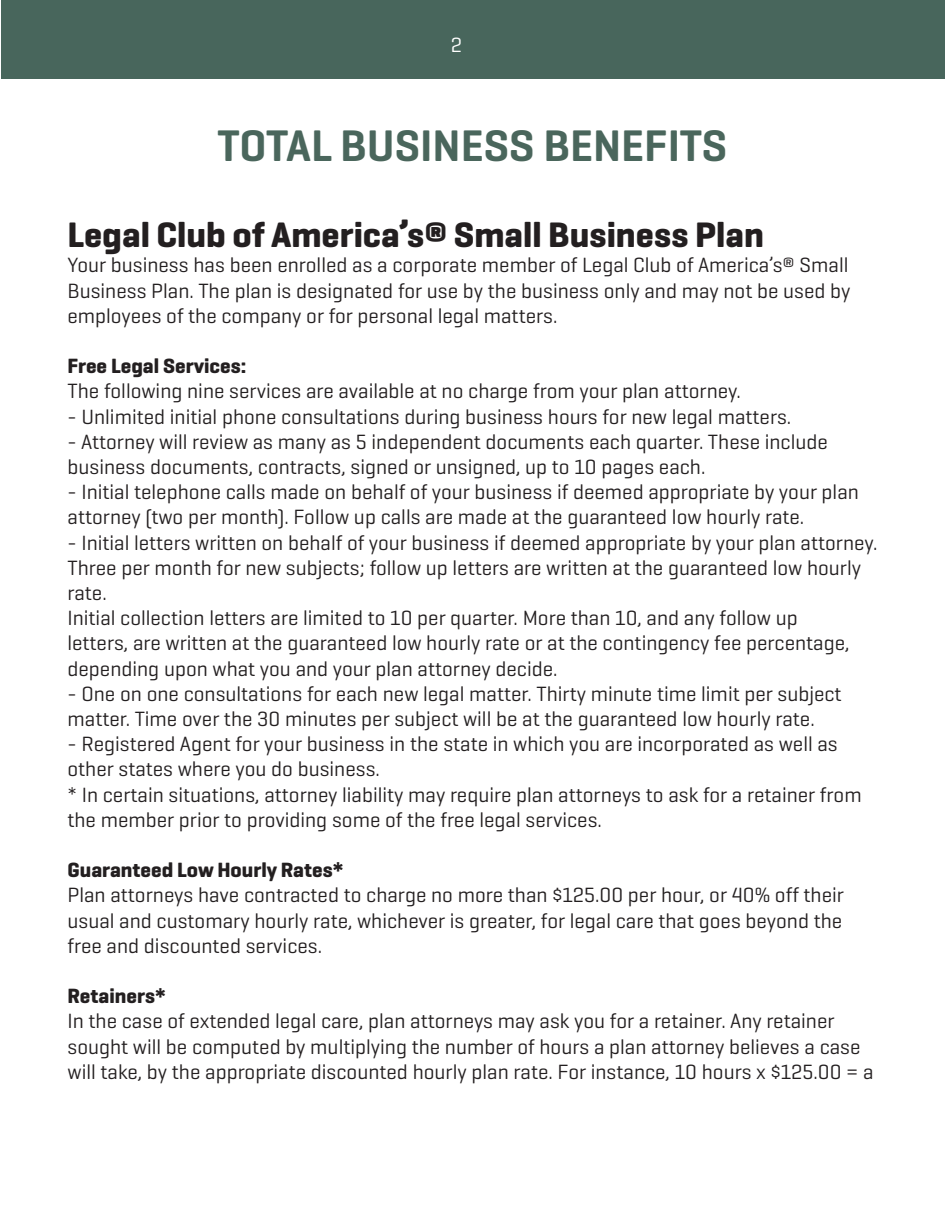
<style>
.page{position:relative;width:945px;height:1215px;background:#fff}
.page>*{position:absolute;margin:0;border:0;box-sizing:border-box;transform-origin:0 0}
.t1{font:600 45px "Geogrotesque";color:#4a665c}
.t2{font:700 36px "Geogrotesque";color:#231f20}
.t3{font:21px/25.2px "Geogrotesque";color:#231f20}
.t4{font:700 21px "Geogrotesque";color:#231f20}
.t5{font:21px "Geogrotesque";color:#fff}
</style>
<div class="page">
<div style="left:2px;top:0;width:943px;height:79px;background:#48665c"></div>
<p class="t5" style="left:451px;top:32px;width:13px">2</p>
<p class="t1" style="left:218px;top:117px;width:511px">TOTAL BUSINESS BENEFITS</p>
<p class="t2" style="left:68px;top:213px;width:698px">Legal Club of America’s® Small Business Plan</p>
<p class="t3" style="left:68px;top:252px;width:785px;text-align:justify">Your business has been enrolled as a corporate member of Legal Club of America’s® Small Business Plan. The plan is designated for use by the business only and may not be used by employees of the company or for personal legal matters.</p>
<p class="t4" style="left:68px;top:353px;width:180px">Free Legal Services:</p>
<p class="t3" style="left:68px;top:378px;width:675px">The following nine services are available at no charge from your plan attorney.</p>
<p class="t3" style="left:68px;top:403px;width:725px">- Unlimited initial phone consultations during business hours for new legal matters.</p>
<p class="t3" style="left:68px;top:428px;width:762px">- Attorney will review as many as 5 independent documents each quarter. These include business documents, contracts, signed or unsigned, up to 10 pages each.</p>
<p class="t3" style="left:68px;top:479px;width:793px">- Initial telephone calls made on behalf of your business if deemed appropriate by your plan attorney (two per month). Follow up calls are made at the guaranteed low hourly rate.</p>
<p class="t3" style="left:68px;top:529px;width:811px">- Initial letters written on behalf of your business if deemed appropriate by your plan attorney.<br>Three per month for new subjects; follow up letters are written at the guaranteed low hourly rate.</p>
<p class="t3" style="left:68px;top:605px;width:784px">Initial collection letters are limited to 10 per quarter. More than 10, and any follow up letters, are written at the guaranteed low hourly rate or at the contingency fee percentage, depending upon what you and your plan attorney decide.</p>
<p class="t3" style="left:68px;top:680px;width:776px">- One on one consultations for each new legal matter. Thirty minute time limit per subject matter. Time over the 30 minutes per subject will be at the guaranteed low hourly rate.</p>
<p class="t3" style="left:68px;top:731px;width:772px">- Registered Agent for your business in the state in which you are incorporated as well as other states where you do business.</p>
<p class="t3" style="left:68px;top:781px;width:796px">* In certain situations, attorney liability may require plan attorneys to ask for a retainer from the member prior to providing some of the free legal services.</p>
<p class="t4" style="left:68px;top:857px;width:277px">Guaranteed Low Hourly Rates*</p>
<p class="t3" style="left:68px;top:882px;width:778px;text-align:justify">Plan attorneys have contracted to charge no more than $125.00 per hour, or 40% off their usual and customary hourly rate, whichever is greater, for legal care that goes beyond the free and discounted services.</p>
<p class="t4" style="left:68px;top:983px;width:100px">Retainers*</p>
<p class="t3" style="left:68px;top:1008px;width:808px">In the case of extended legal care, plan attorneys may ask you for a retainer. Any retainer sought will be computed by multiplying the number of hours a plan attorney believes a case will take, by the appropriate discounted hourly plan rate. For instance, 10 hours x $125.00 = a</p>
</div>
